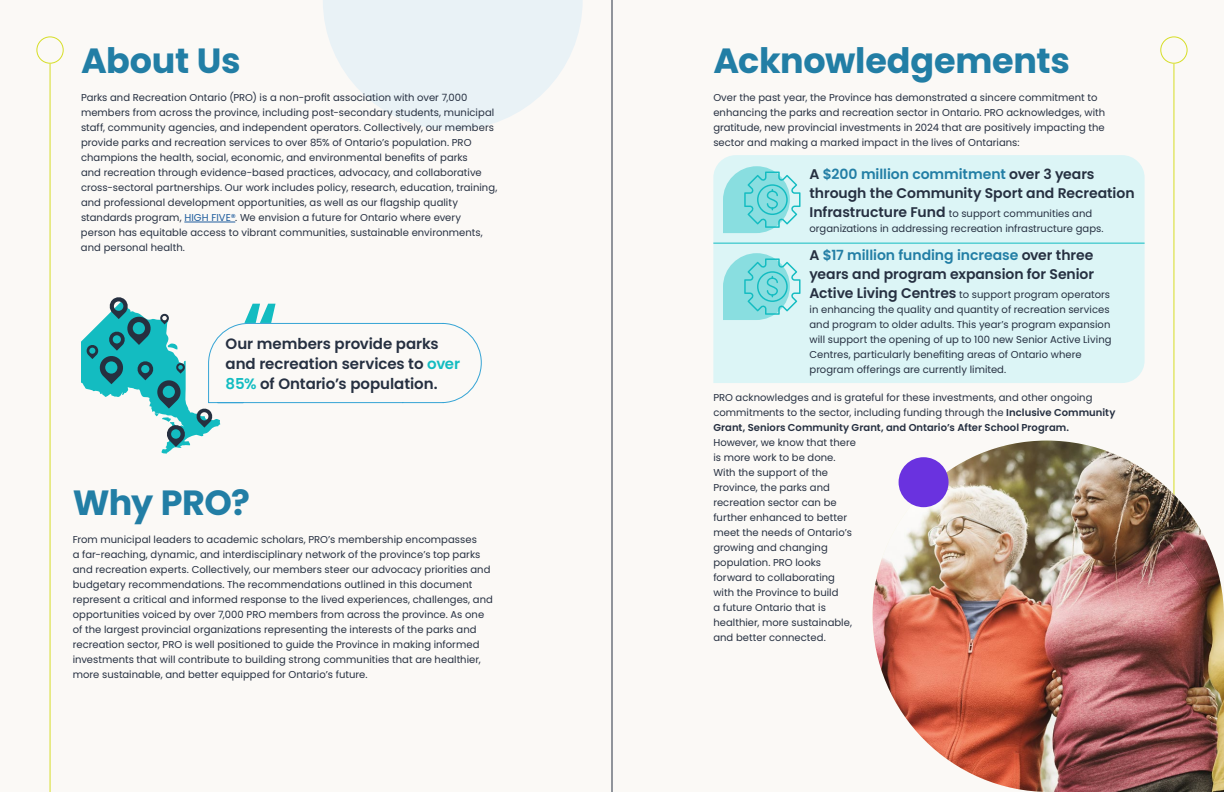
<style>
.page{position:relative;width:1224px;height:792px;background:#fff}
.page>*{position:absolute;margin:0;border:0;box-sizing:border-box;transform-origin:0 0}
.t1{font:700 35px "Poppins";letter-spacing:-.01em;color:#227ea5}
.t2{font:600 15px/20px "Poppins";letter-spacing:-.005em;color:#263041}
.t3{font:600 14px/19px "Poppins";letter-spacing:-.005em;color:#263041}
.t4{font:10px/15px "Poppins";letter-spacing:.005em;color:#263041}
.s1{color:#215e9e}
.s2{color:#13bcc1}
.s3{color:#227ea5}
.s4{font-weight:600;font-size:14px}
.s5{font-weight:600}
</style>
<div class="page">
<hr style="left:50px;top:64px;width:1px;height:728px;background:#d6de26">
<div style="left:36px;top:36px;width:28px;height:28px;border:1px solid #d6de26;border-radius:50%"></div>
<hr style="left:1173px;top:64px;width:1px;height:728px;background:#d6de26">
<div style="left:1160px;top:36px;width:28px;height:28px;border:1px solid #d6de26;border-radius:50%"></div>
<hr style="left:612px;top:0;width:1px;height:792px;background:#263041">
<div style="left:713px;top:155px;width:432px;height:228px;background:#dcf5f6"></div>
<svg style="left:323px;top:0;width:260px;height:130px"></svg>
<hr style="left:184px;top:222px;width:51px;height:1px;background:#215e9e">
<svg style="left:81px;top:297px;width:401px;height:157px"></svg>
<img style="left:873px;top:441px;width:351px;height:351px">
<div style="left:899px;top:457px;width:50px;height:50px;background:#6a32df;border-radius:50%"></div>
<svg style="left:723px;top:166px;width:78px;height:67px;background:#91e0e2"></svg>
<svg style="left:723px;top:253px;width:78px;height:67px;background:#91e0e2"></svg>
<hr style="left:713px;top:243px;width:432px;height:1px;background:#13bcc1">
<h1 class="t1" style="left:81px;top:40px;width:161px">About Us</h1>
<p class="t4" style="left:81px;top:90px;width:418px">Parks and Recreation Ontario (PRO) is a non-profit association with over 7,000 members from across the province, including post-secondary students, municipal staff, community agencies, and independent operators. Collectively, our members provide parks and recreation services to over 85% of Ontario’s population. PRO champions the health, social, economic, and environmental benefits of parks<br>and recreation through evidence-based practices, advocacy, and collaborative cross-sectoral partnerships. Our work includes policy, research, education, training, and professional development opportunities, as well as our flagship quality standards program, <span class="s1">HIGH FIVE®</span>. We envision a future for Ontario where every person has equitable access to vibrant communities, sustainable environments, and personal health.</p>
<h2 class="t2" style="left:226px;top:334px;width:236px">Our members provide parks and recreation services to <span class="s2">over<br>85%</span> of Ontario’s population.</h2>
<h1 class="t1" style="left:73px;top:482px;width:179px">Why PRO?</h1>
<p class="t4" style="left:73px;top:532px;width:422px">From municipal leaders to academic scholars, PRO’s membership encompasses<br>a far-reaching, dynamic, and interdisciplinary network of the province’s top parks and recreation experts. Collectively, our members steer our advocacy priorities and budgetary recommendations. The recommendations outlined in this document represent a critical and informed response to the lived experiences, challenges, and opportunities voiced by over 7,000 PRO members from across the province. As one of the largest provincial organizations representing the interests of the parks and recreation sector, PRO is well positioned to guide the Province in making informed investments that will contribute to building strong communities that are healthier, more sustainable, and better equipped for Ontario’s future.</p>
<h1 class="t1" style="left:713px;top:40px;width:358px">Acknowledgements</h1>
<p class="t4" style="left:713px;top:90px;width:393px">Over the past year, the Province has demonstrated a sincere commitment to enhancing the parks and recreation sector in Ontario. PRO acknowledges, with gratitude, new provincial investments in 2024 that are positively impacting the sector and making a marked impact in the lives of Ontarians:</p>
<h3 class="t3" style="left:810px;top:164px;width:327px">A <span class="s3">$200 million commitment</span> over 3 years through the Community Sport and Recreation</h3>
<p class="t4" style="left:810px;top:206px;width:296px"><span class="s4">Infrastructure Fund</span> to support communities and organizations in addressing recreation infrastructure gaps.</p>
<h3 class="t3" style="left:810px;top:245px;width:286px">A <span class="s3">$17 million funding increase</span> over three years and program expansion for Senior</h3>
<p class="t4" style="left:810px;top:287px;width:304px"><span class="s4">Active Living Centres</span> to support program operators in enhancing the quality and quantity of recreation services and program to older adults. This year’s program expansion will support the opening of up to 100 new Senior Active Living Centres, particularly benefiting areas of Ontario where program offerings are currently limited.</p>
<p class="t4" style="left:713px;top:390px;width:404px">PRO acknowledges and is grateful for these investments, and other ongoing commitments to the sector, including funding through the <span class="s5">Inclusive Community<br>Grant, Seniors Community Grant, and Ontario’s After School Program.</span></p>
<p class="t4" style="left:713px;top:435px;width:144px">However, we know that there is more work to be done.<br>With the support of the<br>Province, the parks and recreation sector can be further enhanced to better meet the needs of Ontario’s growing and changing population. PRO looks forward to collaborating with the Province to build<br>a future Ontario that is healthier, more sustainable, and better connected.</p>
</div>
